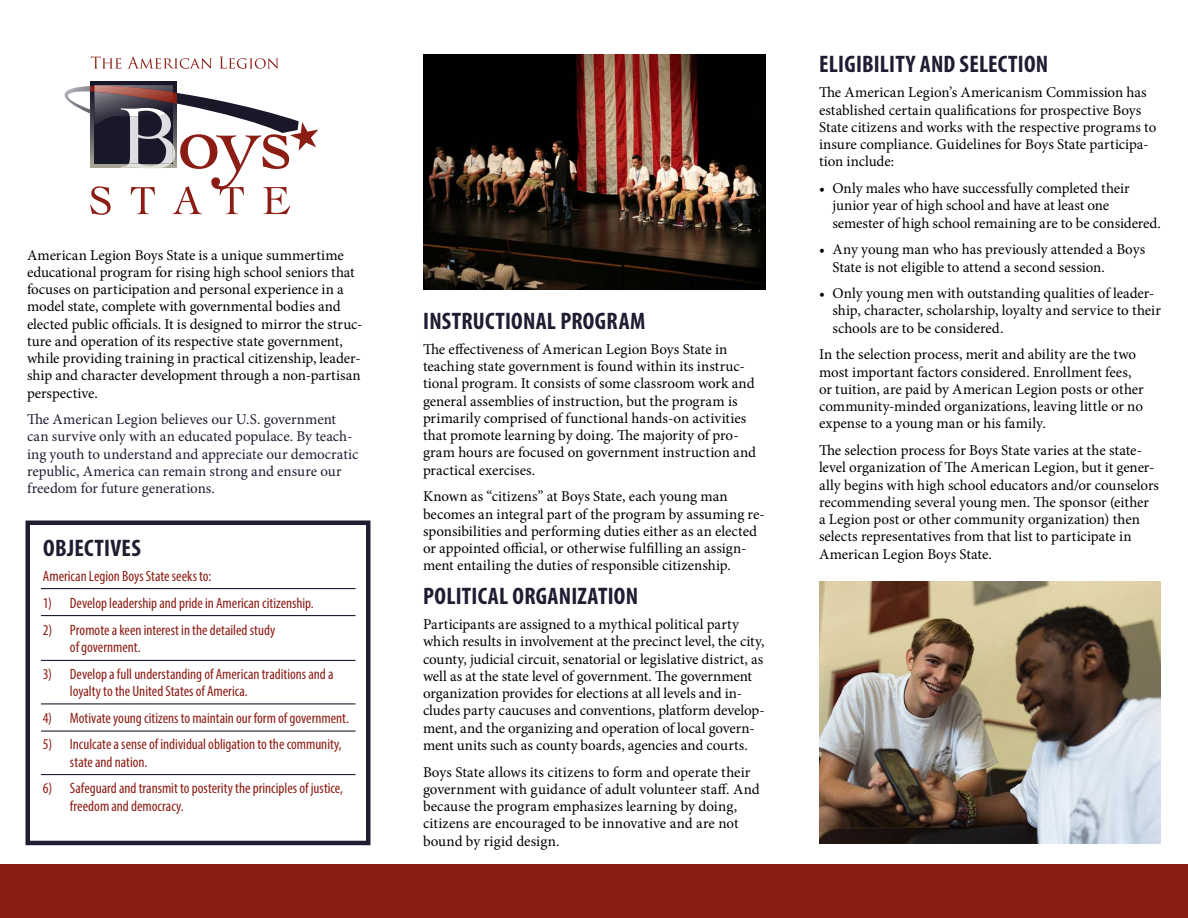
<style>
.page{position:relative;width:1188px;height:918px;background:#fff}
.page>*{position:absolute;margin:0;border:0;box-sizing:border-box;transform-origin:0 0}
.t1{font:700 condensed 24px "Myriad Pro";letter-spacing:.01em;color:#1e1d32}
.t2{font:15px/17.2px "Minion Pro";color:#000}
.t3{font:condensed 15px/17.2px "Myriad Pro";color:#8c1d15}
.t4{font:15px/17.2px "Minion Pro";letter-spacing:-.005em;color:#1e1d32}
</style>
<div class="page">
<div style="left:0;top:864px;width:1188px;height:54px;background:#8c1d15"></div>
<img style="left:423px;top:54px;width:342px;height:235px">
<img style="left:819px;top:582px;width:342px;height:261px">
<div style="left:91px;top:81px;width:86px;height:87px;background:#191829"></div>
<svg style="left:64px;top:85px;width:254px;height:130px"></svg>
<svg style="left:91px;top:56px;width:30px;height:13px"></svg>
<svg style="left:127px;top:56px;width:85px;height:13px"></svg>
<svg style="left:219px;top:57px;width:59px;height:12px"></svg>
<div style="left:26px;top:520px;width:344px;height:325px;border:4px solid #1e1d32"></div>
<hr style="left:41px;top:588px;width:314px;height:1px;background:#1e1d32">
<hr style="left:41px;top:615px;width:314px;height:1px;background:#1e1d32">
<hr style="left:41px;top:660px;width:314px;height:1px;background:#1e1d32">
<hr style="left:41px;top:703px;width:314px;height:1px;background:#1e1d32">
<hr style="left:41px;top:731px;width:314px;height:1px;background:#1e1d32">
<hr style="left:41px;top:774px;width:314px;height:1px;background:#1e1d32">
<h1 class="t1" style="left:819px;top:49px;width:231px">ELIGIBILITY AND SELECTION</h1>
<p class="t2" style="left:819px;top:84px;width:339px">The American Legion’s Americanism Commission has established certain qualifications for prospective Boys State citizens and works with the respective programs to insure compliance. Guidelines for Boys State participa&shy;tion include:</p>
<p class="t2" style="left:832px;top:180px;width:330px;text-indent:-14px">• Only males who have successfully completed their junior year of high school and have at least one semester of high school remaining are to be considered.</p>
<p class="t2" style="left:832px;top:241px;width:314px;text-indent:-14px">• Any young man who has previously attended a Boys<br>State is not eligible to attend a second session.</p>
<p class="t2" style="left:832px;top:285px;width:330px;text-indent:-14px">• Only young men with outstanding qualities of leader&shy;ship, character, scholarship, loyalty and service to their schools are to be considered.</p>
<p class="t2" style="left:819px;top:346px;width:326px">In the selection process, merit and ability are the two most important factors considered. Enrollment fees, or tuition, are paid by American Legion posts or other community-minded organizations, leaving little or no expense to a young man or his family.</p>
<p class="t2" style="left:819px;top:442px;width:342px">The selection process for Boys State varies at the state&shy;level organization of The American Legion, but it gener&shy;ally begins with high school educators and/or counselors recommending several young men. The sponsor (either a Legion post or other community organization) then selects representatives from that list to participate in</p>
<p class="t2" style="left:27px;top:246px;width:337px">American Legion Boys State is a unique summertime educational program for rising high school seniors that focuses on participation and personal experience in a model state, complete with governmental bodies and elected public officials. It is designed to mirror the struc&shy;ture and operation of its respective state government, while providing training in practical citizenship, leader&shy;ship and character development through a non-partisan perspective.</p>
<p class="t4" style="left:27px;top:411px;width:333px">The American Legion believes our U.S. government can survive only with an educated populace. By teach&shy;ing youth to understand and appreciate our democratic republic, America can remain strong and ensure our freedom for future generations.</p>
<h1 class="t1" style="left:423px;top:306px;width:224px">INSTRUCTIONAL PROGRAM</h1>
<p class="t2" style="left:423px;top:341px;width:334px">The effectiveness of American Legion Boys State in teaching state government is found within its instruc&shy;tional program. It consists of some classroom work and general assemblies of instruction, but the program is primarily comprised of functional hands-on activities that promote learning by doing. The majority of pro&shy;gram hours are focused on government instruction and practical exercises.</p>
<p class="t2" style="left:423px;top:488px;width:343px">Known as “citizens” at Boys State, each young man becomes an integral part of the program by assuming re&shy;sponsibilities and performing duties either as an elected or appointed official, or otherwise fulfilling an assign&shy;ment entailing the duties of responsible citizenship.</p>
<h1 class="t1" style="left:423px;top:581px;width:216px">POLITICAL ORGANIZATION</h1>
<p class="t2" style="left:423px;top:616px;width:343px">Participants are assigned to a mythical political party which results in involvement at the precinct level, the city, county, judicial circuit, senatorial or legislative district, as well as at the state level of government. The government organization provides for elections at all levels and in&shy;cludes party caucuses and conventions, platform develop&shy;ment, and the organizing and operation of local govern&shy;ment units such as county boards, agencies and courts.</p>
<p class="t2" style="left:423px;top:763px;width:338px">Boys State allows its citizens to form and operate their government with guidance of adult volunteer staff. And because the program emphasizes learning by doing, citizens are encouraged to be innovative and are not bound by rigid design.</p>
<h1 class="t1" style="left:43px;top:533px;width:99px">OBJECTIVES</h1>
<p class="t2" style="left:819px;top:545px;width:174px">American Legion Boys State.</p>
<p class="t3" style="left:43px;top:568px;width:170px">American Legion Boys State seeks to:</p>
<p class="t3" style="left:43px;top:594px;width:272px">1) Develop leadership and pride in American citizenship.</p>
<p class="t3" style="left:70px;top:621px;width:207px;text-indent:-27px">2) Promote a keen interest in the detailed study of government.</p>
<p class="t3" style="left:70px;top:665px;width:265px;text-indent:-27px">3) Develop a full understanding of American traditions and a loyalty to the United States of America.</p>
<p class="t3" style="left:43px;top:709px;width:307px">4) Motivate young citizens to maintain our form of government.</p>
<p class="t3" style="left:70px;top:736px;width:273px;text-indent:-27px">5) Inculcate a sense of individual obligation to the community, state and nation.</p>
<p class="t3" style="left:70px;top:779px;width:275px;text-indent:-27px">6) Safeguard and transmit to posterity the principles of justice, freedom and democracy.</p>
</div>
